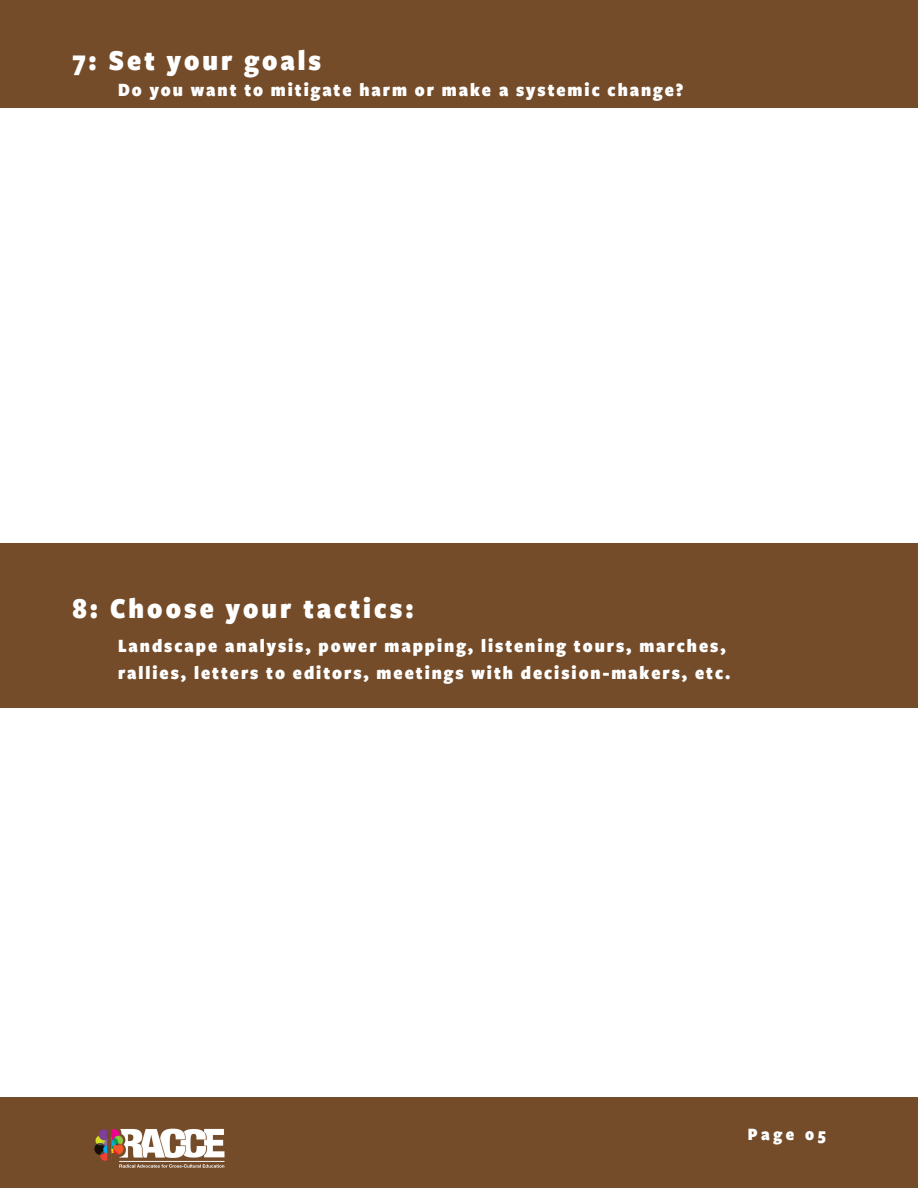
<style>
.page{position:relative;width:918px;height:1188px;background:#754c29}
.page>*{position:absolute;margin:0;border:0;box-sizing:border-box;transform-origin:0 0}
.t1{font:900 30px "Freight Sans Cnd Pro";letter-spacing:.1em;color:#fff}
.t2{font:900 19.5px/27px "Freight Sans Cnd Pro";letter-spacing:.1em;color:#fff}
.t3{font:900 18px "Freight Sans Cnd Pro";letter-spacing:.2em;color:#fff}
</style>
<div class="page">
<img style="left:94px;top:1128px;width:131px;height:40px">
<div style="left:0;top:108px;width:918px;height:435px;background:#fff"></div>
<div style="left:0;top:709px;width:918px;height:388px;background:#fff"></div>
<p class="t1" style="left:72px;top:47px;width:250px">7: Set your goals</p>
<p class="t2" style="left:118px;top:78px;width:567px">Do you want to mitigate harm or make a systemic change?</p>
<p class="t1" style="left:72px;top:596px;width:343px">8: Choose your tactics:</p>
<p class="t2" style="left:118px;top:633px;width:614px">Landscape analysis, power mapping, listening tours, marches, rallies, letters to editors, meetings with decision-makers, etc.</p>
<p class="t3" style="left:748px;top:1126px;width:80px">Page 05</p>
</div>
